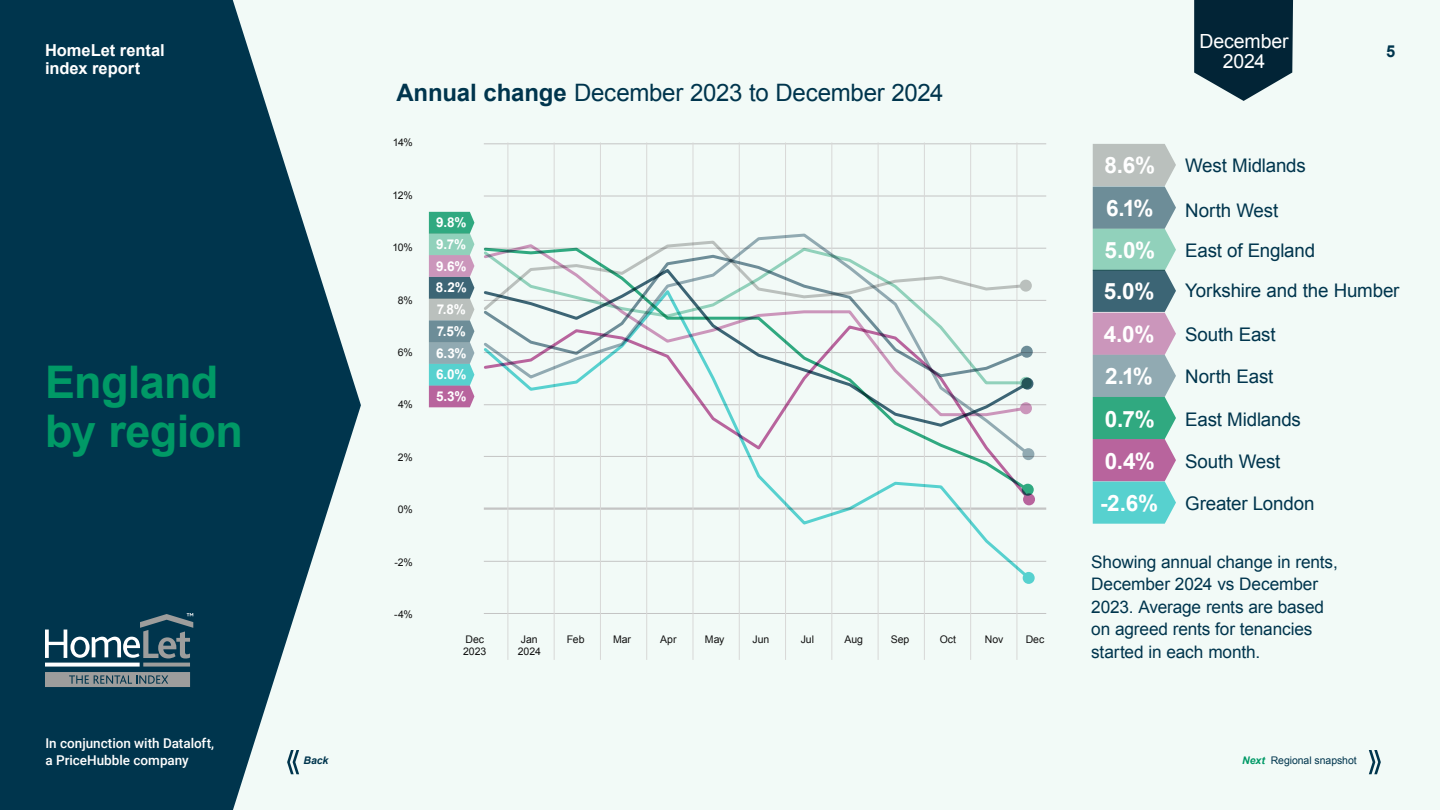
<style>
.page{position:relative;width:1440px;height:810px;background:#f2faf7}
.page>*{position:absolute;margin:0;border:0;box-sizing:border-box;transform-origin:0 0}
.t1{font:700 45px/49.5px "Arial";letter-spacing:-.015em;color:#096}
.t2{font:24px "Arial";letter-spacing:-.01em;color:#00354d}
.t3{font:700 22.5px/42.2px "Arial";color:#fff;text-align:justify}
.t4{font:19.5px/19.5px "Arial";letter-spacing:-.01em;color:#fff;text-align:center}
.t5{font:18.75px "Arial";letter-spacing:-.01em;color:#00354d}
.t6{font:17.25px/22.5px "Arial";letter-spacing:-.01em;color:#00354d}
.t7{font:700 16.5px/18.8px "Arial";letter-spacing:-.005em;color:#fff}
.t8{font:700 16.5px "Arial";color:#00354d}
.t9{font:500 13.5px/16.5px "Roboto";color:#fff}
.t10{font:700 13.5px/21.8px "Arial";color:#fff}
.t11{font:10.5px/12px "Arial";letter-spacing:-.005em;color:#121212}
.t12{font:10.5px "Arial";letter-spacing:-.01em;color:#00354d}
.t13{font:italic 700 10.5px "Arial";color:#00354d}
.s1{font-weight:700}
.s2{font-weight:700;font-style:italic;color:#096}
</style>
<div class="page">
<svg style="left:1194px;top:0;width:99px;height:101px;background:#254352"></svg>
<svg style="left:0;top:0;width:361px;height:810px;fill:#00354d"></svg>
<hr style="left:484px;top:143px;width:562px;height:1px;background:#c4c4c4">
<hr style="left:484px;top:352px;width:562px;height:1px;background:#c4c4c4">
<hr style="left:484px;top:248px;width:562px;height:1px;background:#c4c4c4">
<hr style="left:484px;top:613px;width:562px;height:1px;background:#c4c4c4">
<hr style="left:484px;top:508px;width:562px;height:2px;background:#c4c4c4">
<hr style="left:484px;top:196px;width:562px;height:1px;background:#c4c4c4">
<hr style="left:484px;top:561px;width:562px;height:1px;background:#c4c4c4">
<hr style="left:484px;top:404px;width:562px;height:1px;background:#c4c4c4">
<hr style="left:484px;top:300px;width:562px;height:1px;background:#c4c4c4">
<hr style="left:484px;top:456px;width:562px;height:1px;background:#c4c4c4">
<hr style="left:508px;top:142px;width:1px;height:518px;background:#d8d8d7">
<hr style="left:693px;top:142px;width:1px;height:518px;background:#d8d8d7">
<hr style="left:878px;top:142px;width:1px;height:518px;background:#d8d8d7">
<hr style="left:600px;top:142px;width:1px;height:518px;background:#d8d8d7">
<hr style="left:785px;top:142px;width:1px;height:518px;background:#d8d8d7">
<hr style="left:970px;top:142px;width:1px;height:518px;background:#d8d8d7">
<hr style="left:554px;top:142px;width:1px;height:518px;background:#d8d8d7">
<hr style="left:739px;top:142px;width:1px;height:518px;background:#d8d8d7">
<hr style="left:924px;top:142px;width:1px;height:518px;background:#d8d8d7">
<hr style="left:646px;top:142px;width:1px;height:518px;background:#d8d8d7">
<hr style="left:831px;top:142px;width:1px;height:518px;background:#d8d8d7">
<hr style="left:1017px;top:142px;width:1px;height:518px;background:#d8d8d7">
<svg style="left:507px;top:232px;width:526px;height:17px"></svg>
<div style="left:1022px;top:448px;width:12px;height:12px;background:#91aab2;border-radius:50%"></div>
<svg style="left:483px;top:246px;width:549px;height:40px"></svg>
<svg style="left:1023px;top:493px;width:12px;height:12px"></svg>
<svg style="left:483px;top:286px;width:550px;height:296px"></svg>
<div style="left:1023px;top:572px;width:12px;height:12px;background:#57d1cf;border-radius:50%"></div>
<svg style="left:1093px;top:144px;width:83px;height:380px;background:#89a6ac"></svg>
<svg style="left:429px;top:212px;width:45px;height:195px;background:#86a3aa"></svg>
<div style="left:45px;top:672px;width:145px;height:15px;background:#9d9d9c"></div>
<svg style="left:45px;top:613px;width:148px;height:54px;background:#3e6374"></svg>
<svg style="left:69px;top:675px;width:99px;height:9px"></svg>
<svg style="left:1369px;top:750px;width:12px;height:24px"></svg>
<svg style="left:287px;top:750px;width:12px;height:24px"></svg>
<p class="t7" style="left:45px;top:41px;width:121px">HomeLet rental index report</p>
<h1 class="t1" style="left:45px;top:359px;width:199px">England by region</h1>
<p class="t9" style="left:45px;top:735px;width:170px">In conjunction with Dataloft, a PriceHubble company</p>
<h2 class="t2" style="left:396px;top:77px;width:549px"><span class="s1">Annual change</span> December 2023 to December 2024</h2>
<p class="t11" style="left:393px;top:137px;width:21px">14%</p>
<p class="t11" style="left:393px;top:189px;width:22px">12%</p>
<p class="t11" style="left:392px;top:242px;width:22px">10%</p>
<p class="t11" style="left:398px;top:294px;width:16px">8%</p>
<p class="t11" style="left:398px;top:346px;width:17px">6%</p>
<p class="t11" style="left:398px;top:399px;width:16px">4%</p>
<p class="t11" style="left:398px;top:451px;width:17px">2%</p>
<p class="t11" style="left:398px;top:504px;width:17px">0%</p>
<p class="t11" style="left:394px;top:556px;width:20px">-2%</p>
<p class="t11" style="left:394px;top:608px;width:20px">-4%</p>
<p class="t10" style="left:436px;top:212px;width:32px">9.8%</p>
<p class="t10" style="left:436px;top:234px;width:32px">9.7%<br>9.6%</p>
<p class="t10" style="left:436px;top:277px;width:32px">8.2%</p>
<p class="t10" style="left:437px;top:299px;width:31px">7.8%</p>
<p class="t10" style="left:436px;top:342px;width:32px">6.3%</p>
<p class="t10" style="left:437px;top:321px;width:31px">7.5%</p>
<p class="t10" style="left:436px;top:364px;width:32px">6.0%</p>
<p class="t10" style="left:436px;top:386px;width:32px">5.3%</p>
<p class="t11" style="left:465px;top:633px;width:20px">Dec</p>
<p class="t11" style="left:567px;top:633px;width:19px">Feb</p>
<p class="t11" style="left:613px;top:633px;width:20px">Mar</p>
<p class="t11" style="left:705px;top:633px;width:21px">May</p>
<p class="t11" style="left:801px;top:633px;width:15px">Jul</p>
<p class="t11" style="left:844px;top:633px;width:20px">Aug</p>
<p class="t11" style="left:891px;top:633px;width:20px">Sep</p>
<p class="t11" style="left:940px;top:633px;width:18px">Oct</p>
<p class="t11" style="left:985px;top:633px;width:20px">Nov</p>
<p class="t11" style="left:463px;top:645px;width:25px">2023</p>
<p class="t11" style="left:518px;top:633px;width:24px">Jan<br>2024</p>
<p class="t11" style="left:660px;top:633px;width:18px">Apr</p>
<p class="t11" style="left:753px;top:633px;width:18px">Jun</p>
<p class="t11" style="left:1026px;top:633px;width:20px">Dec</p>
<p class="t4" style="left:1199px;top:32px;width:91px">December<br>2024</p>
<p class="t8" style="left:1386px;top:40px;width:11px">5</p>
<h3 class="t3" style="left:1105px;top:145px;width:52px">8.6%</h3>
<p class="t5" style="left:1185px;top:154px;width:122px">West Midlands</p>
<h3 class="t3" style="left:1106px;top:188px;width:49px">6.1%</h3>
<p class="t5" style="left:1185px;top:198px;width:95px">North West</p>
<h3 class="t3" style="left:1105px;top:230px;width:52px">5.0%</h3>
<p class="t5" style="left:1185px;top:239px;width:131px">East of England</p>
<h3 class="t3" style="left:1104px;top:271px;width:52px">5.0%</h3>
<p class="t5" style="left:1185px;top:278px;width:216px">Yorkshire and the Humber</p>
<h3 class="t3" style="left:1104px;top:314px;width:52px">4.0%</h3>
<p class="t5" style="left:1185px;top:322px;width:92px">South East</p>
<h3 class="t3" style="left:1105px;top:356px;width:52px">2.1% 0.7% 0.4%</h3>
<p class="t5" style="left:1185px;top:364px;width:90px">North East</p>
<p class="t5" style="left:1185px;top:407px;width:117px">East Midlands</p>
<p class="t5" style="left:1185px;top:449px;width:97px">South West</p>
<h3 class="t3" style="left:1100px;top:483px;width:60px">-2.6%</h3>
<p class="t5" style="left:1185px;top:491px;width:131px">Greater London</p>
<p class="t6" style="left:1091px;top:550px;width:248px">Showing annual change in rents,<br>December 2024 vs December<br>2023. Average rents are based on agreed rents for tenancies started in each month.</p>
<p class="t13" style="left:303px;top:754px;width:27px">Back</p>
<p class="t12" style="left:1242px;top:754px;width:116px"><span class="s2">Next</span> Regional snapshot</p>
</div>
